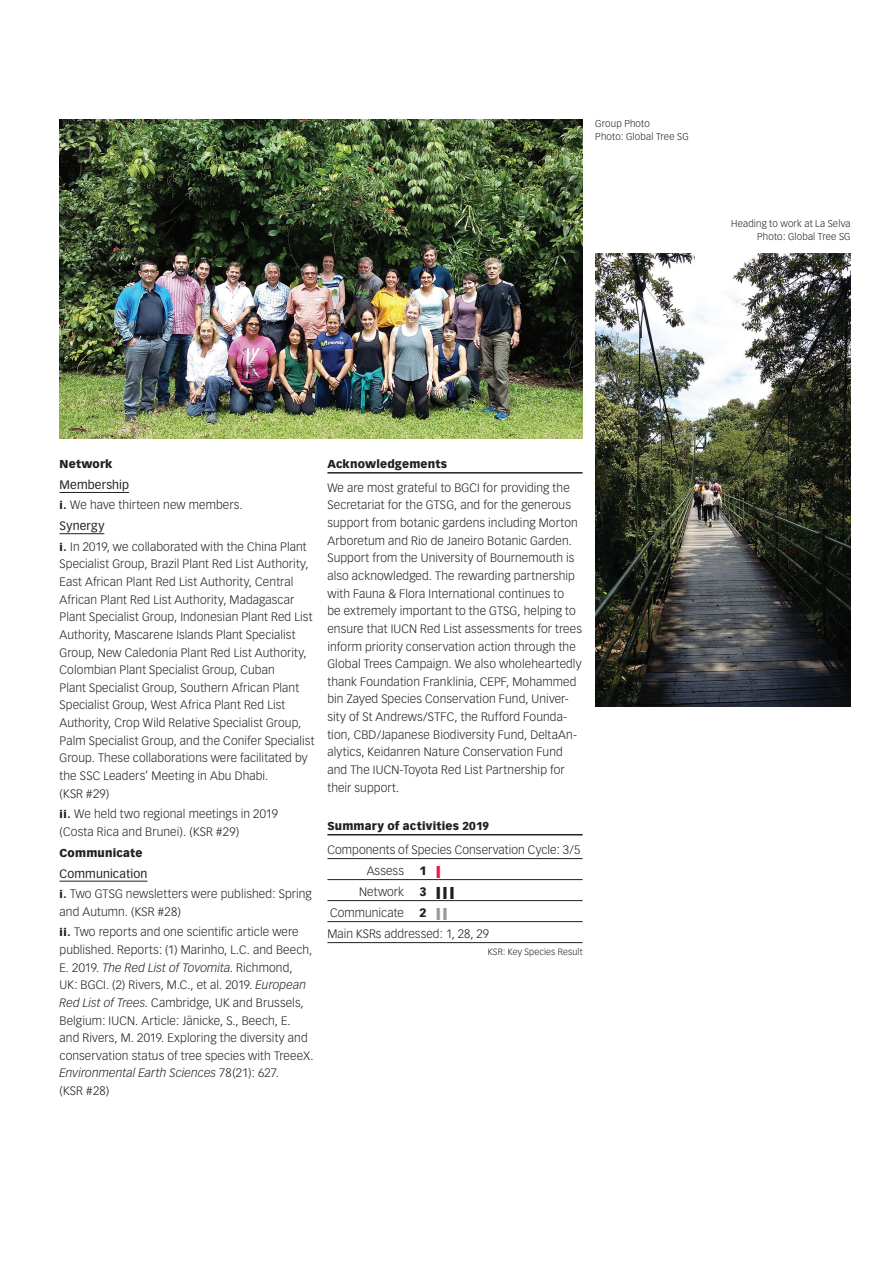
<style>
.page{position:relative;width:893px;height:1263px;background:#fff}
.page>*{position:absolute;margin:0;border:0;box-sizing:border-box;transform-origin:0 0}
.t1{font:300 12px/17.7px "Vectora LH";letter-spacing:.01em;color:#231f20}
.t2{font:900 12px "Vectora LH";color:#231f20}
.t3{font:900 11.25px "Vectora LH";letter-spacing:.015em;color:#231f20}
.t4{font:300 9.75px/13.5px "Vectora LH";letter-spacing:.015em;color:#231f20}
.t5{font:300 9px "Vectora LH";letter-spacing:.015em;color:#231f20}
.s1{font-weight:400}
.s2{font-weight:900;font-size:10.5px}
.s3{font-style:italic}
.s4{color:#ed1a3a}
.s5{font-weight:900}
.s6{font-weight:900;color:#9a9899}
</style>
<div class="page">
<hr style="left:60px;top:492px;width:69px;height:1px;background:#231f20">
<hr style="left:60px;top:533px;width:44px;height:1px;background:#231f20">
<hr style="left:60px;top:881px;width:87px;height:1px;background:#231f20">
<hr style="left:327px;top:472px;width:256px;height:2px;background:#231f20">
<hr style="left:327px;top:834px;width:256px;height:1px;background:#231f20">
<hr style="left:327px;top:858px;width:256px;height:1px;background:#231f20">
<hr style="left:327px;top:879px;width:256px;height:1px;background:#231f20">
<hr style="left:327px;top:900px;width:256px;height:1px;background:#231f20">
<hr style="left:327px;top:921px;width:256px;height:1px;background:#231f20">
<hr style="left:327px;top:942px;width:256px;height:1px;background:#231f20">
<img style="left:59px;top:119px;width:524px;height:320px">
<img style="left:595px;top:253px;width:256px;height:453px">
<p class="t4" style="left:595px;top:117px;width:95px">Group Photo<br>Photo: Global Tree SG</p>
<p class="t4" style="left:731px;top:217px;width:121px;text-align:right">Heading to work at La Selva<br>Photo: Global Tree SG</p>
<p class="t3" style="left:60px;top:457px;width:55px">Network</p>
<p class="t1" style="left:60px;top:474px;width:249px;line-height:20.7px"><span class="s1">Membership<br></span><span class="s2">i.</span> We have thirteen new members.<br><span class="s1">Synergy<br></span><span class="s2">i.</span> In 2019, we collaborated with the China Plant</p>
<p class="t1" style="left:60px;top:555px;width:256px">Specialist Group, Brazil Plant Red List Authority, East African Plant Red List Authority, Central African Plant Red List Authority, Madagascar Plant Specialist Group, Indonesian Plant Red List Authority, Mascarene Islands Plant Specialist Group, New Caledonia Plant Red List Authority, Colombian Plant Specialist Group, Cuban<br>Plant Specialist Group, Southern African Plant Specialist Group, West Africa Plant Red List Authority, Crop Wild Relative Specialist Group, Palm Specialist Group, and the Conifer Specialist Group. These collaborations were facilitated by the SSC Leaders’ Meeting in Abu Dhabi.<br>(KSR #29)</p>
<p class="t1" style="left:60px;top:805px;width:220px"><span class="s2">ii.</span> We held two regional meetings in 2019 (Costa Rica and Brunei). (KSR #29)</p>
<p class="t3" style="left:60px;top:846px;width:85px">Communicate</p>
<p class="t1" style="left:60px;top:863px;width:254px;line-height:20.7px"><span class="s1">Communication<br></span><span class="s2">i.</span> Two GTSG newsletters were published: Spring</p>
<p class="t1" style="left:60px;top:901px;width:241px;line-height:20.5px">and Autumn. (KSR #28)<br><span class="s2">ii.</span> Two reports and one scientific article were</p>
<p class="t1" style="left:60px;top:941px;width:255px">published. Reports: (1) Marinho, L.C. and Beech, E. 2019. <span class="s3">The Red List of Tovomita</span>. Richmond,<br>UK: BGCI. (2) Rivers, M.C., et al. 2019. <span class="s3">European Red List of Trees</span>. Cambridge, UK and Brussels, Belgium: IUCN. Article: Jänicke, S., Beech, E.<br>and Rivers, M. 2019. Exploring the diversity and conservation status of tree species with TreeeX.<br><span class="s3">Environmental Earth Sciences</span> 78(21): 627.<br>(KSR #28)</p>
<p class="t3" style="left:327px;top:457px;width:121px">Acknowledgements</p>
<p class="t1" style="left:327px;top:479px;width:256px">We are most grateful to BGCI for providing the Secretariat for the GTSG, and for the generous support from botanic gardens including Morton Arboretum and Rio de Janeiro Botanic Garden.<br>Support from the University of Bournemouth is also acknowledged. The rewarding partnership with Fauna &amp; Flora International continues to<br>be extremely important to the GTSG, helping to ensure that IUCN Red List assessments for trees inform priority conservation action through the Global Trees Campaign. We also wholeheartedly thank Foundation Franklinia, CEPF, Mohammed bin Zayed Species Conservation Fund, Univer&shy;sity of St Andrews/STFC, the Rufford Founda&shy;tion, CBD/Japanese Biodiversity Fund, DeltaAn&shy;alytics, Keidanren Nature Conservation Fund and The IUCN-Toyota Red List Partnership for their support.</p>
<p class="t3" style="left:327px;top:819px;width:163px">Summary of activities 2019</p>
<p class="t1" style="left:367px;top:839px;width:215px;line-height:21px;text-indent:-39px">Components of Species Conservation Cycle: 3/5<br>Assess</p>
<p class="t2" style="left:419px;top:863px;width:23px">1 <span class="s4">|</span></p>
<p class="t1" style="left:359px;top:883px;width:46px">Network</p>
<p class="t2" style="left:419px;top:884px;width:37px">3 |||</p>
<p class="t1" style="left:330px;top:904px;width:75px">Communicate</p>
<p class="t1" style="left:327px;top:902px;width:163px;line-height:21px;text-indent:92px"><span class="s5">2</span> <span class="s6">||<br></span>Main KSRs addressed: 1, 28, 29</p>
<p class="t5" style="left:488px;top:946px;width:96px">KSR: Key Species Result</p>
</div>
